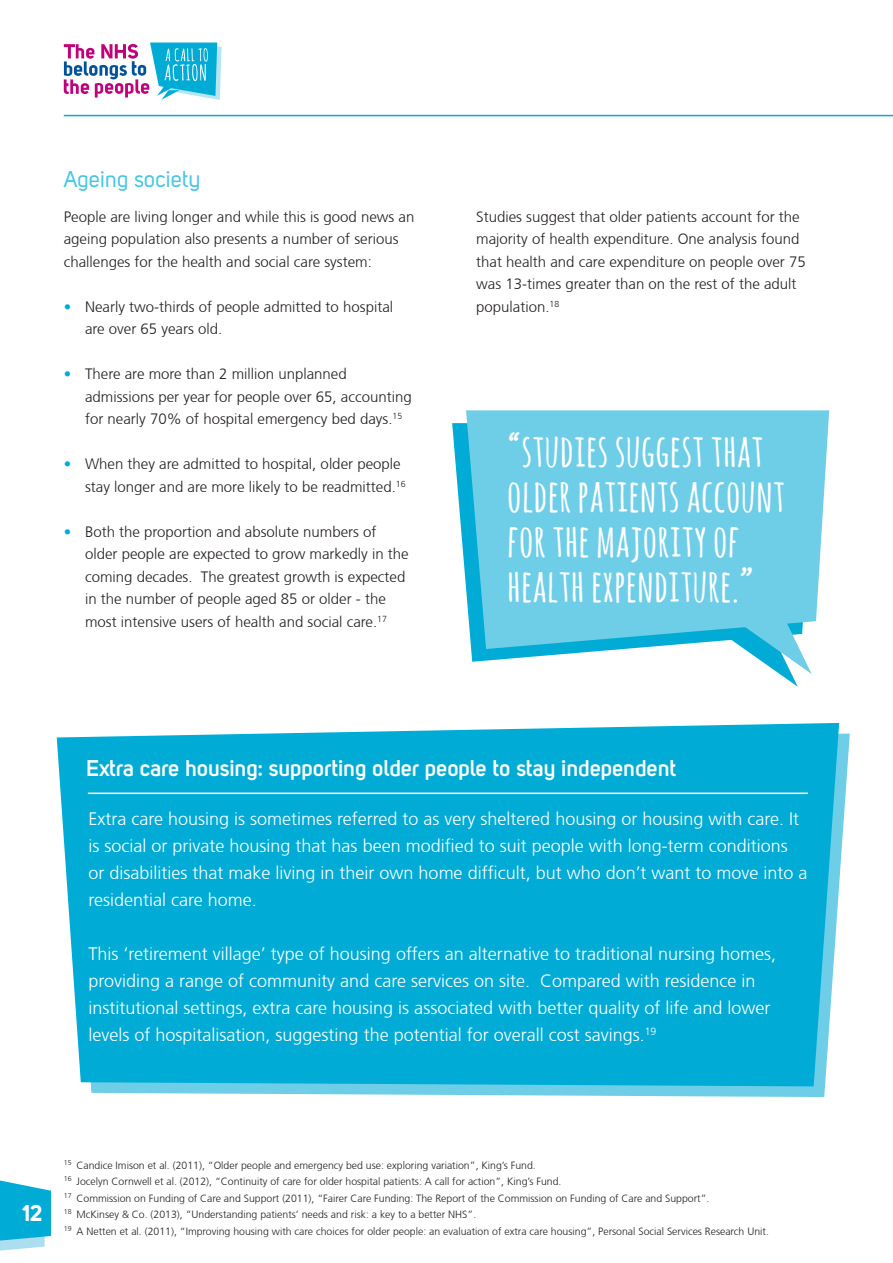
<style>
.page{position:relative;width:893px;height:1263px;background:#fff}
.page>*{position:absolute;margin:0;border:0;box-sizing:border-box;transform-origin:0 0}
.t1{font:700 45px/45px "Amatic SC";color:#fff}
.t2{font:700 22.5px "Uni Sans Semi";color:#fff}
.t3{font:22.5px "Uni Sans Regular";color:#4ac6e2}
.t4{font:22.5px "Uni Sans Bold";color:#fff}
.t5{font:300 18px/27px "Frutiger CE";color:#fff}
.t6{font:300 15px/22.5px "Frutiger CE";color:#231f20}
.t7{font:300 10.5px/16.5px "Frutiger CE";color:#231f20}
.s1{color:#00acd5}
</style>
<div class="page">
<hr style="left:64px;top:115px;width:829px;height:1px;background:#00acd5">
<svg style="left:0;top:1180px;width:51px;height:71px;background:#37bddd"></svg>
<svg style="left:64px;top:43px;width:158px;height:57px"></svg>
<svg style="left:91px;top:733px;width:759px;height:364px;fill:#6fcee7"></svg>
<div style="left:57px;top:723px;width:782px;height:363px;background:#00acd5"></div>
<hr style="left:88px;top:792px;width:720px;height:2px;background:#fff">
<svg style="left:452px;top:423px;width:171px;height:239px"></svg>
<svg style="left:466px;top:410px;width:363px;height:239px;background:#6dcde6"></svg>
<svg style="left:723px;top:617px;width:89px;height:70px"></svg>
<h2 class="t3" style="left:64px;top:166px;width:138px">Ageing society</h2>
<p class="t6" style="left:64px;top:205px;width:352px">People are living longer and while this is good news an ageing population also presents a number of serious challenges for the health and social care system:</p>
<p class="t6" style="left:85px;top:295px;width:310px;text-indent:-21px"><span class="s1">•</span> Nearly two-thirds of people admitted to hospital are over 65 years old.</p>
<p class="t6" style="left:85px;top:363px;width:328px;text-indent:-21px"><span class="s1">•</span> There are more than 2 million unplanned admissions per year for people over 65, accounting for nearly 70% of hospital emergency bed days.<sup>15</sup></p>
<p class="t6" style="left:85px;top:453px;width:322px;text-indent:-21px"><span class="s1">•</span> When they are admitted to hospital, older people stay longer and are more likely to be readmitted.<sup>16</sup></p>
<p class="t6" style="left:85px;top:520px;width:325px;text-indent:-21px"><span class="s1">•</span> Both the proportion and absolute numbers of older people are expected to grow markedly in the coming decades. The greatest growth is expected in the number of people aged 85 or older - the most intensive users of health and social care.<sup>17</sup></p>
<p class="t6" style="left:476px;top:205px;width:331px">Studies suggest that older patients account for the majority of health expenditure. One analysis found that health and care expenditure on people over 75 was 13-times greater than on the rest of the adult population.<sup>18</sup></p>
<h1 class="t1" style="left:507px;top:426px;width:279px">“STUDIES SUGGEST THAT<br>OLDER PATIENTS ACCOUNT<br>FOR THE MAJORITY OF<br>HEALTH EXPENDITURE.”</h1>
<h2 class="t2" style="left:86px;top:755px;width:591px">Extra care housing: supporting older people to stay independent</h2>
<p class="t5" style="left:89px;top:805px;width:720px">Extra care housing is sometimes referred to as very sheltered housing or housing with care. It is social or private housing that has been modified to suit people with long-term conditions or disabilities that make living in their own home difficult, but who don’t want to move into a residential care home.</p>
<p class="t5" style="left:89px;top:940px;width:689px">This ‘retirement village’ type of housing offers an alternative to traditional nursing homes, providing a range of community and care services on site. Compared with residence in institutional settings, extra care housing is associated with better quality of life and lower levels of hospitalisation, suggesting the potential for overall cost savings.<sup>19</sup></p>
<h2 class="t4" style="left:23px;top:1199px;width:21px">12</h2>
<p class="t7" style="left:64px;top:1157px;width:707px"><sup>15</sup> Candice Imison et al. (2011), “Older people and emergency bed use: exploring variation”, King’s Fund.<br><sup>16</sup> Jocelyn Cornwell et al. (2012), “Continuity of care for older hospital patients: A call for action”, King’s Fund.<br><sup>17</sup> Commission on Funding of Care and Support (2011), “Fairer Care Funding: The Report of the Commission on Funding of Care and Support”.<br><sup>18</sup> McKinsey &amp; Co. (2013), “Understanding patients’ needs and risk: a key to a better NHS”.<br><sup>19</sup> A Netten et al. (2011), “Improving housing with care choices for older people: an evaluation of extra care housing”, Personal Social Services Research Unit.</p>
</div>
